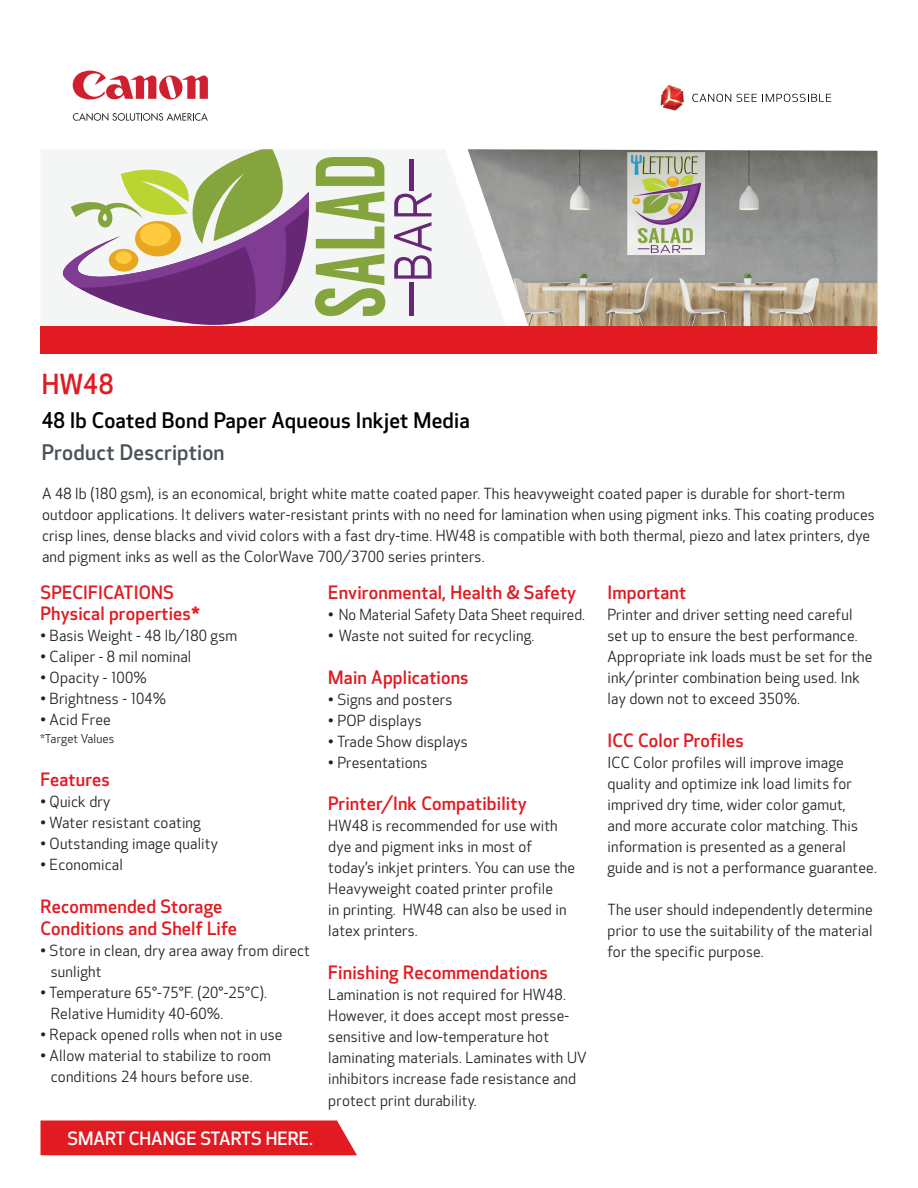
<style>
.page{position:relative;width:918px;height:1188px;background:#fff}
.page>*{position:absolute;margin:0;border:0;box-sizing:border-box;transform-origin:0 0}
.t1{font:500 27px "Optic Sans 301";color:#e21a21}
.t2{font:500 21px "Optic Sans 301";letter-spacing:.01em;color:#000001}
.t3{font:500 21px "Optic Sans 301";letter-spacing:.01em;color:#475259}
.t4{font:500 18px/21.6px "Optic Sans 301";letter-spacing:.01em;color:#e21a21}
.t5{font:500 18px "Optic Sans 301";color:#fff}
.t6{font:15px/21px "Optic Sans 201";letter-spacing:.01em;color:#231f20}
.t7{font:12px "Optic Sans 201";letter-spacing:.01em;color:#231f20}
</style>
<div class="page">
<svg style="left:73px;top:113px;width:135px;height:8px"></svg>
<svg style="left:73px;top:71px;width:135px;height:29px"></svg>
<img style="left:660px;top:85px;width:24px;height:26px">
<svg style="left:692px;top:94px;width:139px;height:8px"></svg>
<div style="left:40px;top:1120px;width:317px;height:35px;background:#e21a21"></div>
<div style="left:41px;top:149px;width:427px;height:177px;background:#f4f5f5"></div>
<svg style="left:61px;top:149px;width:324px;height:177px"></svg>
<svg style="left:394px;top:222px;width:38px;height:57px"></svg>
<svg style="left:394px;top:193px;width:38px;height:23px"></svg>
<hr style="left:410px;top:159px;width:4px;height:32px;background:#662875">
<hr style="left:410px;top:283px;width:4px;height:33px;background:#662875">
<img style="left:468px;top:149px;width:410px;height:177px">
<div style="left:40px;top:326px;width:838px;height:27px;background:#e21a21"></div>
<h1 class="t1" style="left:42px;top:369px;width:73px">HW48</h1>
<h2 class="t2" style="left:42px;top:408px;width:430px">48 lb Coated Bond Paper Aqueous Inkjet Media</h2>
<h2 class="t3" style="left:42px;top:441px;width:184px">Product Description</h2>
<p class="t6" style="left:42px;top:483px;width:834px">A 48 lb (180 gsm), is an economical, bright white matte coated paper. This heavyweight coated paper is durable for short-term outdoor applications. It delivers water-resistant prints with no need for lamination when using pigment inks. This coating produces crisp lines, dense blacks and vivid colors with a fast dry-time. HW48 is compatible with both thermal, piezo and latex printers, dye and pigment inks as well as the ColorWave 700/3700 series printers.</p>
<p class="t4" style="left:40px;top:582px;width:161px">SPECIFICATIONS<br>Physical properties*</p>
<p class="t6" style="left:40px;top:626px;width:198px">• Basis Weight - 48 lb/180 gsm</p>
<p class="t6" style="left:40px;top:647px;width:152px">• Caliper - 8 mil nominal</p>
<p class="t6" style="left:40px;top:668px;width:108px">• Opacity - 100%</p>
<p class="t6" style="left:40px;top:689px;width:127px">• Brightness - 104%</p>
<p class="t6" style="left:40px;top:710px;width:72px">• Acid Free</p>
<p class="t7" style="left:40px;top:732px;width:75px">*Target Values</p>
<p class="t4" style="left:40px;top:770px;width:71px">Features</p>
<p class="t6" style="left:40px;top:792px;width:71px">• Quick dry</p>
<p class="t6" style="left:40px;top:813px;width:162px">• Water resistant coating</p>
<p class="t6" style="left:40px;top:834px;width:179px">• Outstanding image quality</p>
<p class="t6" style="left:40px;top:855px;width:84px">• Economical</p>
<p class="t4" style="left:40px;top:896px;width:198px">Recommended Storage<br>Conditions and Shelf Life</p>
<p class="t6" style="left:51px;top:940px;width:261px;text-indent:-10px">• Store in clean, dry area away from direct sunlight</p>
<p class="t6" style="left:51px;top:982px;width:218px;text-indent:-10px">• Temperature 65°-75°F. (20°-25°C).<br>Relative Humidity 40-60%.</p>
<p class="t6" style="left:40px;top:1024px;width:244px">• Repack opened rolls when not in use</p>
<p class="t6" style="left:40px;top:1045px;width:232px;text-align:center">• Allow material to stabilize to room conditions 24 hours before use.</p>
<p class="t4" style="left:328px;top:582px;width:249px">Environmental, Health &amp; Safety</p>
<p class="t6" style="left:328px;top:604px;width:258px">• No Material Safety Data Sheet required.</p>
<p class="t6" style="left:328px;top:625px;width:208px">• Waste not suited for recycling.</p>
<p class="t4" style="left:328px;top:667px;width:142px">Main Applications</p>
<p class="t6" style="left:328px;top:689px;width:126px">• Signs and posters</p>
<p class="t6" style="left:328px;top:710px;width:95px">• POP displays</p>
<p class="t6" style="left:328px;top:731px;width:141px">• Trade Show displays</p>
<p class="t6" style="left:328px;top:752px;width:101px">• Presentations</p>
<p class="t4" style="left:328px;top:794px;width:200px">Printer/Ink Compatibility</p>
<p class="t6" style="left:328px;top:816px;width:248px">HW48 is recommended for use with dye and pigment inks in most of today’s inkjet printers. You can use the<br>Heavyweight coated printer profile<br>in printing. HW48 can also be used in latex printers.</p>
<p class="t4" style="left:328px;top:962px;width:221px">Finishing Recommendations</p>
<p class="t6" style="left:328px;top:984px;width:260px">Lamination is not required for HW48.<br>However, it does accept most presse&shy;sensitive and low-temperature hot laminating materials. Laminates with UV inhibitors increase fade resistance and protect print durability.</p>
<p class="t4" style="left:608px;top:582px;width:80px">Important</p>
<p class="t6" style="left:608px;top:604px;width:266px">Printer and driver setting need careful set up to ensure the best performance.<br>Appropriate ink loads must be set for the ink/printer combination being used. Ink lay down not to exceed 350%.</p>
<p class="t4" style="left:608px;top:730px;width:138px">ICC Color Profiles</p>
<p class="t6" style="left:608px;top:753px;width:271px">ICC Color profiles will improve image quality and optimize ink load limits for imprived dry time, wider color gamut,<br>and more accurate color matching. This information is presented as a general guide and is not a performance guarantee.</p>
<p class="t6" style="left:608px;top:900px;width:267px;text-align:justify">The user should independently determine prior to use the suitability of the material for the specific purpose.</p>
<p class="t5" style="left:68px;top:1128px;width:247px">SMART CHANGE STARTS HERE.</p>
</div>
